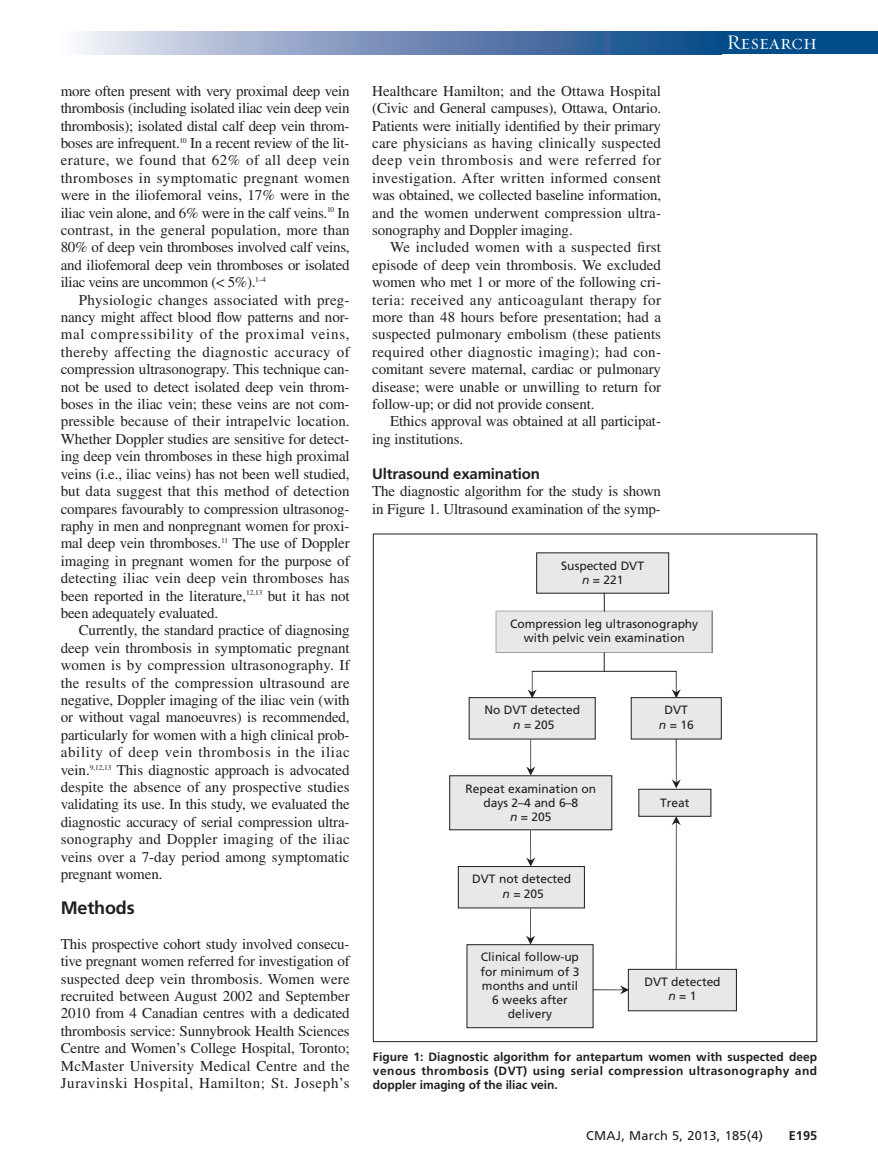
<style>
.page{position:relative;width:878px;height:1175px;background:#fff}
.page>*{position:absolute;margin:0;border:0;box-sizing:border-box;transform-origin:0 0}
.t1{font:21px "Requiem Display HTF Small Caps";letter-spacing:.005em;color:#fff}
.t2{font:700 18px "Frutiger LT Std";letter-spacing:-.01em;color:#231f20}
.t3{font:15px/17.4px "Times LT Std";letter-spacing:-.01em;color:#231f20;text-align:justify}
.t4{font:700 15px "Frutiger LT Std";letter-spacing:-.01em;color:#231f20}
.t5{font:12.75px "Frutiger LT Std";letter-spacing:.025em;color:#231f20}
.t6{font:700 12.75px "Frutiger LT Std";color:#231f20}
.t7{font:12px/14.2px "Frutiger";color:#231f20;text-align:center}
.t8{font:700 12px/14.2px "Frutiger LT Std";letter-spacing:-.005em;color:#231f20;text-align:justify}
.s1{font-style:italic}
</style>
<div class="page">
<div style="left:715px;top:32px;width:163px;height:22px;background:#014c89"></div>
<svg style="left:81px;top:32px;width:634px;height:22px;background:#7792ba"></svg>
<div style="left:536px;top:553px;width:132px;height:40px;background:#e7e8e9"></div>
<div style="left:469px;top:697px;width:126px;height:42px;background:#e7e8e9"></div>
<div style="left:449px;top:775px;width:162px;height:54px;background:#e7e8e9"></div>
<div style="left:449px;top:775px;width:163px;height:55px;border:1px solid #231f20"></div>
<div style="left:458px;top:866px;width:126px;height:42px;background:#e7e8e9"></div>
<div style="left:458px;top:866px;width:126px;height:42px;border:1px solid #231f20"></div>
<div style="left:467px;top:944px;width:126px;height:83px;background:#e7e8e9"></div>
<div style="left:466px;top:944px;width:127px;height:84px;border:1px solid #231f20"></div>
<div style="left:639px;top:789px;width:72px;height:27px;background:#e7e8e9"></div>
<div style="left:638px;top:789px;width:73px;height:27px;border:1px solid #231f20"></div>
<svg style="left:671px;top:739px;width:9px;height:49px"></svg>
<svg style="left:592px;top:985px;width:36px;height:9px"></svg>
<svg style="left:526px;top:908px;width:9px;height:36px"></svg>
<svg style="left:526px;top:830px;width:9px;height:36px"></svg>
<svg style="left:526px;top:739px;width:9px;height:36px"></svg>
<svg style="left:496px;top:593px;width:216px;height:105px"></svg>
<svg style="left:671px;top:816px;width:9px;height:153px"></svg>
<div style="left:628px;top:969px;width:108px;height:41px;background:#e7e8e9"></div>
<div style="left:628px;top:969px;width:108px;height:42px;border:1px solid #231f20"></div>
<div style="left:631px;top:697px;width:90px;height:42px;background:#e7e8e9"></div>
<div style="left:631px;top:697px;width:90px;height:42px;border:1px solid #231f20"></div>
<p class="t3" style="left:61px;top:84px;width:290px">more often present with very proximal deep vein thrombosis (including isolated iliac vein deep vein thrombosis); isolated distal calf deep vein throm&shy;boses are infrequent.<sup>10</sup> In a recent review of the lit&shy;erature, we found that 62% of all deep vein thromboses in symptomatic pregnant women were in the iliofemoral veins, 17% were in the iliac vein alone, and 6% were in the calf veins.<sup>10</sup> In contrast, in the general population, more than 80% of deep vein thromboses involved calf veins, and iliofemoral deep vein thromboses or isolated iliac veins are uncommon (&lt; 5%).<sup>1–4</sup></p>
<p class="t3" style="left:61px;top:292px;width:290px;text-indent:18px">Physiologic changes associated with preg&shy;nancy might affect blood flow patterns and nor&shy;mal compressibility of the proximal veins, thereby affecting the diagnostic accuracy of compression ultrasonograpy. This technique can&shy;not be used to detect isolated deep vein throm&shy;boses in the iliac vein; these veins are not com&shy;pressible because of their intrapelvic location.<br>Whether Doppler studies are sensitive for detect&shy;ing deep vein thromboses in these high proximal veins (i.e., iliac veins) has not been well studied, but data suggest that this method of detection compares favourably to compression ultrasonog&shy;raphy in men and nonpregnant women for proxi&shy;mal deep vein thromboses.<sup>11</sup> The use of Doppler imaging in pregnant women for the purpose of detecting iliac vein deep vein thromboses has been reported in the literature,<sup>12,13</sup> but it has not been adequately evaluated.</p>
<p class="t3" style="left:61px;top:623px;width:290px;text-indent:18px">Currently, the standard practice of diagnosing deep vein thrombosis in symptomatic pregnant women is by compression ultrasonography. If the results of the compression ultrasound are negative, Doppler imaging of the iliac vein (with or without vagal manoeuvres) is recommended, particularly for women with a high clinical prob&shy;ability of deep vein thrombosis in the iliac vein.<sup>9,12,13</sup> This diagnostic approach is advocated despite the absence of any prospective studies validating its use. In this study, we evaluated the diagnostic accuracy of serial compression ultra&shy;sonography and Doppler imaging of the iliac veins over a 7-day period among symptomatic pregnant women.</p>
<p class="t2" style="left:61px;top:900px;width:75px">Methods</p>
<p class="t3" style="left:61px;top:936px;width:290px">This prospective cohort study involved consecu&shy;tive pregnant women referred for investigation of suspected deep vein thrombosis. Women were recruited between August 2002 and September 2010 from 4 Canadian centres with a dedicated thrombosis service: Sunnybrook Health Sciences Centre and Women’s College Hospital, Toronto; McMaster University Medical Centre and the Juravinski Hospital, Hamilton; St. Joseph’s</p>
<p class="t3" style="left:372px;top:84px;width:290px">Healthcare Hamilton; and the Ottawa Hospital (Civic and General campuses), Ottawa, Ontario.<br>Patients were initially identified by their primary care physicians as having clinically suspected deep vein thrombosis and were referred for investigation. After written informed consent was obtained, we collected baseline information, and the women underwent compression ultra&shy;sonography and Doppler imaging.</p>
<p class="t3" style="left:372px;top:240px;width:290px;text-indent:18px">We included women with a suspected first episode of deep vein thrombosis. We excluded women who met 1 or more of the following cri&shy;teria: received any anticoagulant therapy for more than 48 hours before presentation; had a suspected pulmonary embolism (these patients required other diagnostic imaging); had con&shy;comitant severe maternal, cardiac or pulmonary disease; were unable or unwilling to return for follow-up; or did not provide consent.</p>
<p class="t3" style="left:372px;top:414px;width:290px;text-indent:18px">Ethics approval was obtained at all participat&shy;ing institutions.</p>
<p class="t4" style="left:372px;top:467px;width:169px">Ultrasound examination</p>
<p class="t3" style="left:372px;top:484px;width:290px">The diagnostic algorithm for the study is shown in Figure 1. Ultrasound examination of the symp-</p>
<p class="t7" style="left:561px;top:559px;width:84px">Suspected DVT <span class="s1">n</span> = 221</p>
<p class="t7" style="left:510px;top:617px;width:190px">Compression leg ultrasonography with pelvic vein examination</p>
<h1 class="t1" style="left:726px;top:30px;width:92px">Research</h1>
<p class="t7" style="left:484px;top:704px;width:97px">No DVT detected <span class="s1">n</span> = 205</p>
<p class="t7" style="left:465px;top:782px;width:132px">Repeat examination on days 2–4 and 6–8<br><span class="s1">n</span> = 205</p>
<p class="t7" style="left:472px;top:873px;width:100px">DVT not detected <span class="s1">n</span> = 205</p>
<p class="t7" style="left:480px;top:951px;width:100px">Clinical follow-up for minimum of 3 months and until<br>6 weeks after delivery</p>
<p class="t7" style="left:659px;top:704px;width:36px">DVT<br><span class="s1">n</span> = 16</p>
<p class="t7" style="left:660px;top:796px;width:31px">Treat</p>
<p class="t7" style="left:644px;top:975px;width:78px">DVT detected <span class="s1">n</span> = 1</p>
<p class="t8" style="left:373px;top:1050px;width:446px">Figure 1: Diagnostic algorithm for antepartum women with suspected deep venous thrombosis (DVT) using serial compression ultrasonography and doppler imaging of the iliac vein.</p>
<p class="t5" style="left:586px;top:1130px;width:178px">CMAJ, March 5, 2013, 185(4)</p>
<p class="t6" style="left:788px;top:1130px;width:30px">E195</p>
</div>
